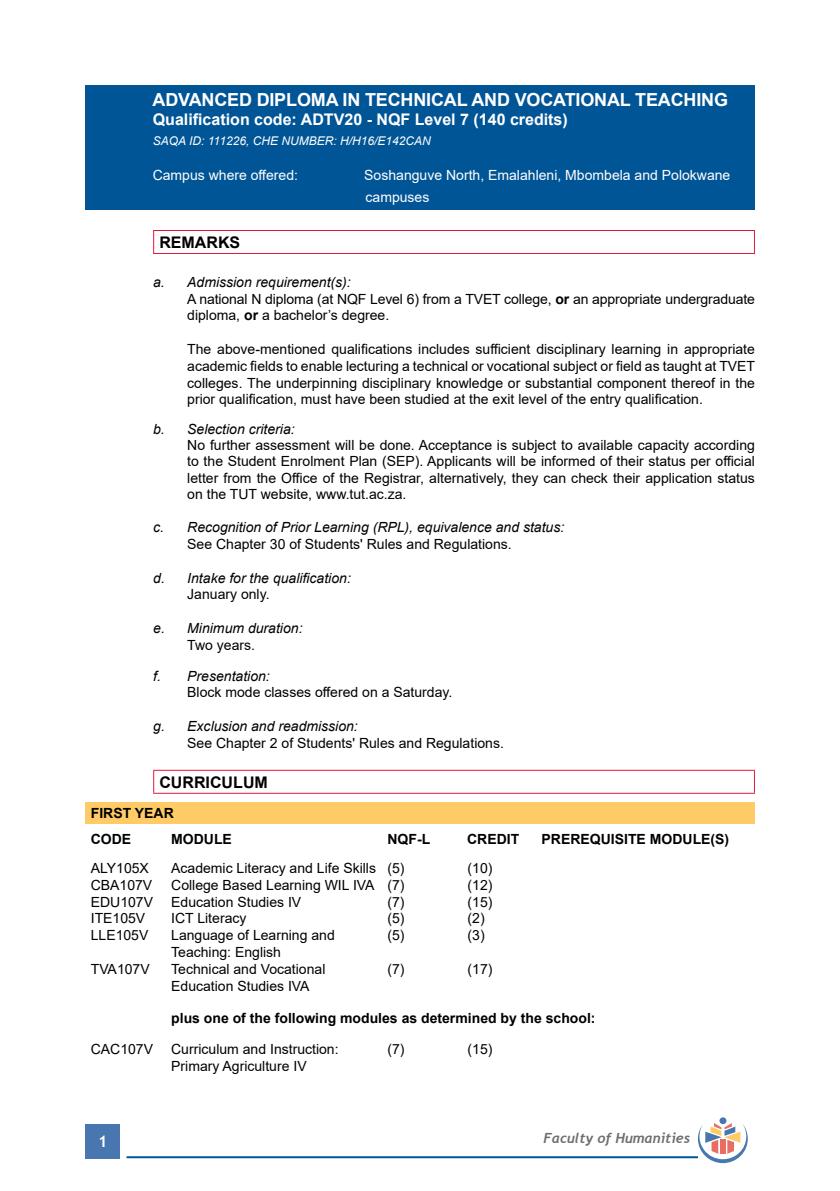
<style>
.page{position:relative;width:840px;height:1191px;background:#fff}
.page>*{position:absolute;margin:0;border:0;box-sizing:border-box;transform-origin:0 0}
.t1{font:700 18px "Arial";letter-spacing:-.01em;color:#fff}
.t2{font:700 16px "Arial";color:#fff}
.t3{font:700 16px "Arial";color:#000}
.t4{font:700 16px "Trebuchet MS";color:#fff}
.t5{font:14px/16.8px "Arial";color:#000;text-align:justify}
.t6{font:italic 14px "Arial";color:#000}
.t7{font:700 14px/26.4px "Arial";color:#000}
.t8{font:14px/21.6px "Arial";color:#fff}
.t9{font:italic 700 14px "Trebuchet";color:#6d6e71}
.t10{font:italic 12px "Arial";color:#fff}
.s1{font-style:italic}
.s2{font-weight:700}
</style>
<div class="page">
<div style="left:86px;top:1124px;width:34px;height:34px;background:#4777ae"></div>
<hr style="left:126px;top:1156px;width:571px;height:2px;background:#005596">
<div style="left:719px;top:1117px;width:7px;height:7px;background:#4777ae;border-radius:50%"></div>
<svg style="left:697px;top:1123px;width:50px;height:40px"></svg>
<div style="left:85px;top:85px;width:669px;height:125px;background:#005596"></div>
<hr style="left:153px;top:230px;width:601px;height:1px;background:#e31837">
<svg style="left:153px;top:231px;width:1px;height:22px"></svg>
<svg style="left:753px;top:231px;width:1px;height:22px"></svg>
<hr style="left:153px;top:253px;width:601px;height:1px;background:#e31837">
<hr style="left:153px;top:770px;width:601px;height:1px;background:#e31837">
<svg style="left:153px;top:771px;width:1px;height:21px"></svg>
<svg style="left:753px;top:771px;width:1px;height:21px"></svg>
<hr style="left:153px;top:792px;width:601px;height:1px;background:#e31837">
<div style="left:85px;top:802px;width:669px;height:21px;background:#ffcb66"></div>
<p class="t1" style="left:152px;top:87px;width:576px">ADVANCED DIPLOMA IN TECHNICAL AND VOCATIONAL TEACHING</p>
<p class="t2" style="left:153px;top:109px;width:416px">Qualification code: ADTV20 - NQF Level 7 (140 credits)</p>
<p class="t10" style="left:153px;top:133px;width:279px">SAQA ID: 111226, CHE NUMBER: H/H16/E142CAN</p>
<p class="t8" style="left:153px;top:165px;width:147px">Campus where offered:</p>
<p class="t8" style="left:364px;top:165px;width:367px">Soshanguve North, Emalahleni, Mbombela and Polokwane campuses</p>
<p class="t3" style="left:159px;top:231px;width:82px">REMARKS</p>
<p class="t5" style="left:187px;top:273px;width:569px;text-align:left;text-indent:-34px"><span class="s1">a. Admission requirement(s):<br></span>A national N diploma (at NQF Level 6) from a TVET college, <span class="s2">or</span> an appropriate undergraduate diploma, <span class="s2">or</span> a bachelor’s degree.</p>
<p class="t5" style="left:187px;top:341px;width:569px">The above-mentioned qualifications includes sufficient disciplinary learning in appropriate academic fields to enable lecturing a technical or vocational subject or field as taught at TVET colleges. The underpinning disciplinary knowledge or substantial component thereof in the prior qualification, must have been studied at the exit level of the entry qualification.</p>
<p class="t6" style="left:153px;top:420px;width:143px">b. Selection criteria:</p>
<p class="t5" style="left:187px;top:437px;width:569px;line-height:16px">No further assessment will be done. Acceptance is subject to available capacity according to the Student Enrolment Plan (SEP). Applicants will be informed of their status per official letter from the Office of the Registrar, alternatively, they can check their application status on the TUT website, www.tut.ac.za.</p>
<p class="t6" style="left:153px;top:518px;width:412px">c. Recognition of Prior Learning (RPL), equivalence and status:</p>
<p class="t5" style="left:187px;top:535px;width:326px">See Chapter 30 of Students' Rules and Regulations.</p>
<p class="t6" style="left:153px;top:568px;width:199px">d. Intake for the qualification:</p>
<p class="t5" style="left:187px;top:586px;width:84px">January only.</p>
<p class="t6" style="left:153px;top:619px;width:151px">e. Minimum duration:</p>
<p class="t5" style="left:187px;top:636px;width:69px">Two years.</p>
<p class="t6" style="left:153px;top:666px;width:118px">f. Presentation:</p>
<p class="t5" style="left:187px;top:684px;width:266px">Block mode classes offered on a Saturday.</p>
<p class="t6" style="left:153px;top:717px;width:206px">g. Exclusion and readmission:</p>
<p class="t5" style="left:187px;top:734px;width:318px">See Chapter 2 of Students' Rules and Regulations.</p>
<p class="t3" style="left:159px;top:770px;width:110px">CURRICULUM</p>
<p class="t7" style="left:91px;top:799px;width:84px">FIRST YEAR<br>CODE</p>
<p class="t7" style="left:171px;top:826px;width:62px">MODULE</p>
<p class="t7" style="left:387px;top:826px;width:44px">NQF-L</p>
<p class="t7" style="left:467px;top:826px;width:54px">CREDIT</p>
<p class="t7" style="left:541px;top:826px;width:189px">PREREQUISITE MODULE(S)</p>
<p class="t5" style="left:91px;top:859px;width:60px">ALY105X</p>
<p class="t5" style="left:171px;top:859px;width:235px">Academic Literacy and Life Skills (5)</p>
<p class="t5" style="left:467px;top:859px;width:26px">(10)</p>
<p class="t5" style="left:91px;top:876px;width:63px">CBA107V</p>
<p class="t5" style="left:171px;top:876px;width:235px">College Based Learning WIL IVA (7)</p>
<p class="t5" style="left:467px;top:876px;width:26px">(12)</p>
<p class="t5" style="left:91px;top:893px;width:64px">EDU107V</p>
<p class="t5" style="left:171px;top:893px;width:131px">Education Studies IV</p>
<p class="t5" style="left:387px;top:893px;width:19px">(7)</p>
<p class="t5" style="left:467px;top:893px;width:26px">(15)</p>
<p class="t5" style="left:91px;top:910px;width:56px">ITE105V</p>
<p class="t5" style="left:171px;top:910px;width:77px">ICT Literacy</p>
<p class="t5" style="left:387px;top:910px;width:19px">(5)</p>
<p class="t5" style="left:467px;top:910px;width:19px">(2)</p>
<p class="t5" style="left:91px;top:926px;width:59px">LLE105V</p>
<p class="t5" style="left:171px;top:926px;width:165px">Language of Learning and</p>
<p class="t5" style="left:387px;top:926px;width:19px">(5)</p>
<p class="t5" style="left:467px;top:926px;width:19px">(3)</p>
<p class="t5" style="left:171px;top:943px;width:111px">Teaching: English</p>
<p class="t5" style="left:91px;top:960px;width:60px">TVA107V</p>
<p class="t5" style="left:171px;top:960px;width:156px">Technical and Vocational</p>
<p class="t5" style="left:387px;top:960px;width:19px">(7)</p>
<p class="t5" style="left:467px;top:960px;width:26px">(17)</p>
<p class="t5" style="left:171px;top:977px;width:140px">Education Studies IVA</p>
<p class="t7" style="left:171px;top:1005px;width:425px">plus one of the following modules as determined by the school:</p>
<p class="t5" style="left:91px;top:1040px;width:64px">CAC107V</p>
<p class="t5" style="left:171px;top:1040px;width:169px">Curriculum and Instruction:</p>
<p class="t5" style="left:387px;top:1040px;width:19px">(7)</p>
<p class="t5" style="left:467px;top:1040px;width:26px">(15)</p>
<p class="t5" style="left:171px;top:1057px;width:137px">Primary Agriculture IV</p>
<p class="t4" style="left:98px;top:1131px;width:11px">1</p>
<p class="t9" style="left:543px;top:1129px;width:148px">Faculty of Humanities</p>
</div>
